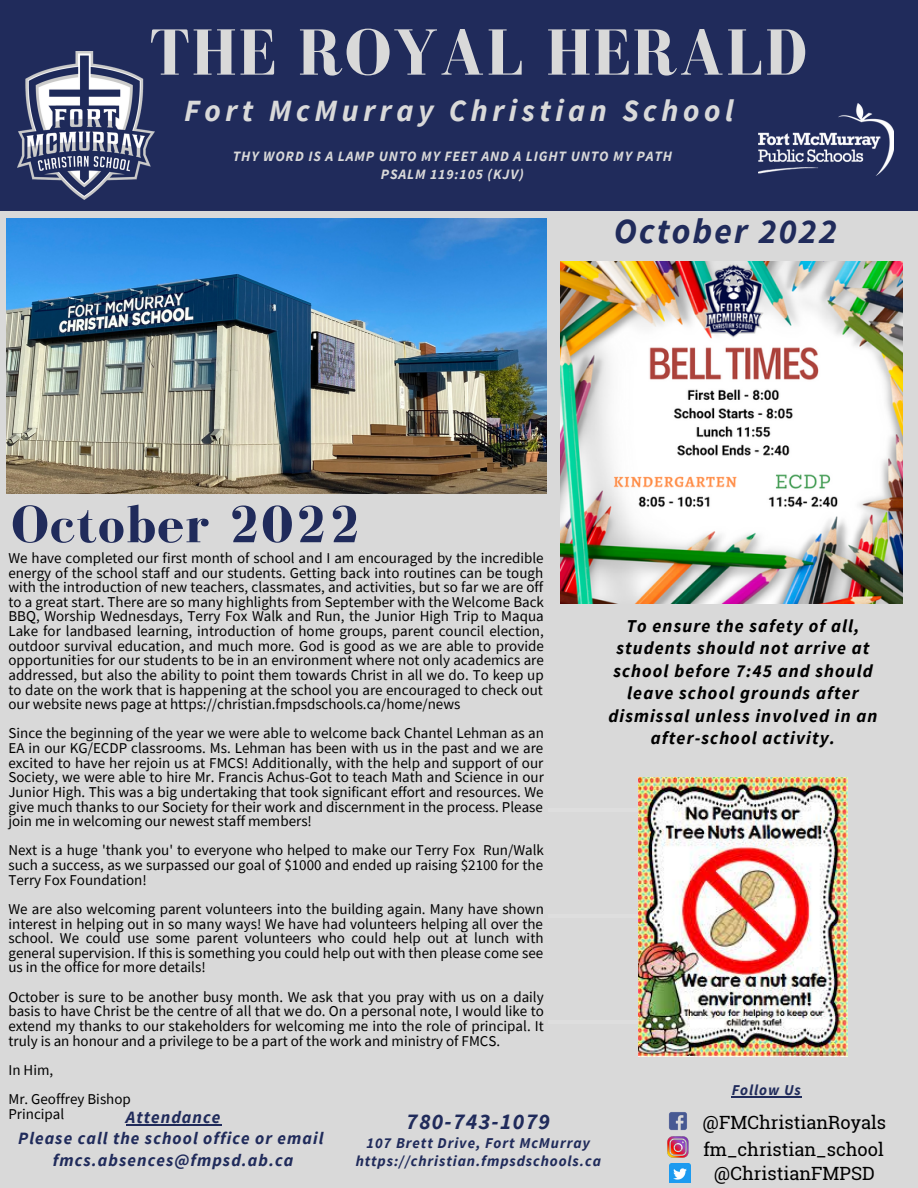
<style>
.page{position:relative;width:918px;height:1188px;background:#d9d9d9}
.page>*{position:absolute;margin:0;border:0;box-sizing:border-box;transform-origin:0 0}
.t1{font:700 67.05px "Bodoni FLF";letter-spacing:.02em;color:#d9d9d9}
.t2{font:700 53.85px "Bodoni FLF";letter-spacing:.03em;color:#202b5b}
.t3{font:italic 700 35.25px "Source Sans Pro";letter-spacing:.06em;color:#202b5b}
.t4{font:italic 700 30.9px "Source Sans Pro";letter-spacing:.15em;color:#d9d9d9}
.t5{font:italic 700 22.5px "Source Sans Pro";letter-spacing:.06em;color:#202b5b}
.t6{font:18.3px/27.2px "Roboto Slab";color:#000}
.t7{font:italic 700 18px/22.5px "Source Sans Pro";letter-spacing:.06em;color:#000;text-align:center}
.t8{font:italic 700 17.25px/21.3px "Source Sans Pro";letter-spacing:.06em;color:#202b5b;text-align:center}
.t9{font:15px/14.7px "Source Sans Pro";color:#000;text-align:justify}
.t10{font:italic 700 15px/18px "Source Sans Pro";letter-spacing:.06em;color:#202b5b;text-align:center}
.t11{font:italic 700 14.25px/18px "Source Sans Pro";letter-spacing:.06em;color:#d9d9d9;text-align:center}
</style>
<div class="page">
<div style="left:0;top:0;width:918px;height:211px;background:#202b5b"></div>
<hr style="left:548px;top:808px;width:267px;height:4px;background:#dedede">
<hr style="left:548px;top:914px;width:267px;height:3px;background:#fff">
<hr style="left:548px;top:1020px;width:267px;height:3px;background:#fff">
<img style="left:18px;top:52px;width:137px;height:147px">
<img style="left:759px;top:104px;width:135px;height:72px">
<img style="left:667px;top:1112px;width:22px;height:46px">
<img style="left:670px;top:1164px;width:20px;height:19px">
<img style="left:560px;top:262px;width:342px;height:342px">
<img style="left:638px;top:778px;width:210px;height:279px">
<img style="left:6px;top:219px;width:540px;height:274px">
<hr style="left:126px;top:1124px;width:95px;height:1px;background:#202b5b">
<hr style="left:732px;top:1096px;width:70px;height:1px;background:#202b5b">
<h1 class="t1" style="left:149px;top:16px;width:659px">THE ROYAL HERALD</h1>
<h3 class="t4" style="left:184px;top:91px;width:551px">Fort McMurray Christian School</h3>
<p class="t11" style="left:233px;top:147px;width:441px">THY WORD IS A LAMP UNTO MY FEET AND A LIGHT UNTO MY PATH<br>PSALM 119:105 (KJV)</p>
<h3 class="t3" style="left:614px;top:208px;width:225px">October 2022</h3>
<h2 class="t2" style="left:11px;top:495px;width:351px">October 2022</h2>
<p class="t9" style="left:8px;top:550px;width:537px">We have completed our first month of school and I am encouraged by the incredible energy of the school staff and our students. Getting back into routines can be tough with the introduction of new teachers, classmates, and activities, but so far we are off to a great start. There are so many highlights from September with the Welcome Back BBQ, Worship Wednesdays, Terry Fox Walk and Run, the Junior High Trip to Maqua Lake for landbased learning, introduction of home groups, parent council election, outdoor survival education, and much more. God is good as we are able to provide opportunities for our students to be in an environment where not only academics are addressed, but also the ability to point them towards Christ in all we do. To keep up to date on the work that is happening at the school you are encouraged to check out our website news page at https://christian.fmpsdschools.ca/home/news</p>
<p class="t9" style="left:8px;top:726px;width:537px">Since the beginning of the year we were able to welcome back Chantel Lehman as an EA in our KG/ECDP classrooms. Ms. Lehman has been with us in the past and we are excited to have her rejoin us at FMCS! Additionally, with the help and support of our Society, we were able to hire Mr. Francis Achus-Got to teach Math and Science in our Junior High. This was a big undertaking that took significant effort and resources. We give much thanks to our Society for their work and discernment in the process. Please join me in welcoming our newest staff members!</p>
<p class="t9" style="left:8px;top:843px;width:537px">Next is a huge 'thank you' to everyone who helped to make our Terry Fox Run/Walk such a success, as we surpassed our goal of $1000 and ended up raising $2100 for the Terry Fox Foundation!</p>
<p class="t9" style="left:8px;top:901px;width:537px">We are also welcoming parent volunteers into the building again. Many have shown interest in helping out in so many ways! We have had volunteers helping all over the school. We could use some parent volunteers who could help out at lunch with general supervision. If this is something you could help out with then please come see us in the office for more details!</p>
<p class="t9" style="left:8px;top:989px;width:537px">October is sure to be another busy month. We ask that you pray with us on a daily basis to have Christ be the centre of all that we do. On a personal note, I would like to extend my thanks to our stakeholders for welcoming me into the role of principal. It truly is an honour and a privilege to be a part of the work and ministry of FMCS.</p>
<p class="t9" style="left:8px;top:1055px;width:124px;line-height:29.2px">In Him,<br>Mr. Geoffrey Bishop</p>
<p class="t9" style="left:8px;top:1106px;width:57px">Principal</p>
<p class="t8" style="left:18px;top:1106px;width:307px">Attendance<br>Please call the school office or email fmcs.absences@fmpsd.ab.ca</p>
<h3 class="t5" style="left:406px;top:1107px;width:145px">780-743-1079</h3>
<p class="t10" style="left:356px;top:1134px;width:247px">107 Brett Drive, Fort McMurray https://christian.fmpsdschools.ca</p>
<p class="t7" style="left:609px;top:614px;width:270px">To ensure the safety of all, students should not arrive at school before 7:45 and should leave school grounds after dismissal unless involved in an after-school activity.</p>
<p class="t10" style="left:732px;top:1081px;width:71px">Follow Us</p>
<p class="t6" style="left:703px;top:1109px;width:185px">@FMChristianRoyals fm_christian_school</p>
<p class="t6" style="left:714px;top:1160px;width:162px">@ChristianFMPSD</p>
</div>
